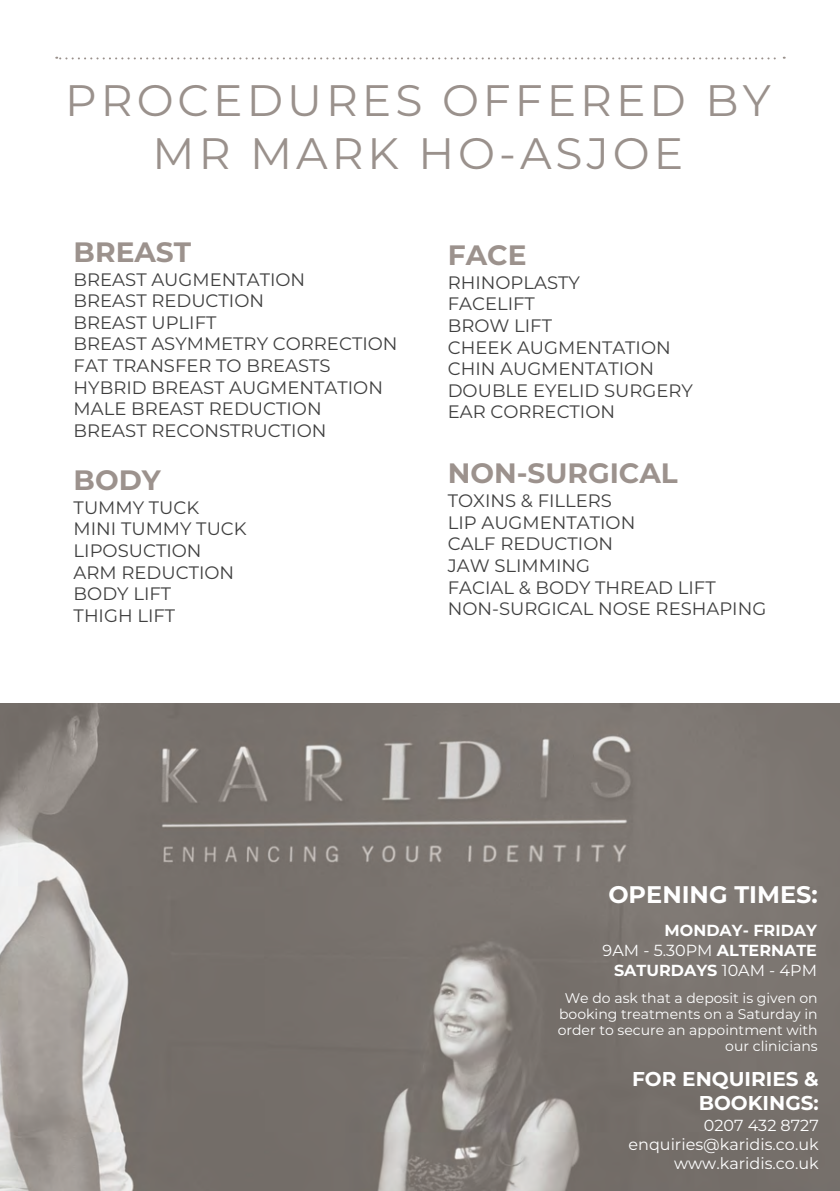
<style>
.page{position:relative;width:840px;height:1191px;background:#fff}
.page>*{position:absolute;margin:0;border:0;box-sizing:border-box;transform-origin:0 0}
.t1{font:44px/52.8px "Montserrat";letter-spacing:.09em;color:#9a918c;text-align:center}
.t2{font:700 28px "Montserrat";color:#9c928d}
.t3{font:700 24px "Montserrat";color:#fff}
.t4{font:700 20px/24px "Montserrat";color:#fff;text-align:right}
.t5{font:18px/21.6px "Montserrat";color:#404040}
.t6{font:16px/19.2px "Montserrat";color:#fff;text-align:right}
.t7{font:700 16px/19.6px "Montserrat";color:#fff;text-align:right}
.t8{font:14px/16px "Montserrat";color:#fff;text-align:right}
.s1{font-weight:400}
</style>
<div class="page">
<img style="left:0;top:703px;width:839px;height:488px">
<svg style="left:56px;top:57px;width:728px;height:2px"></svg>
<p class="t1" style="left:65px;top:72px;width:706px">PROCEDURES OFFERED BY<br>MR MARK HO-ASJOE</p>
<h2 class="t2" style="left:74px;top:231px;width:119px">BREAST</h2>
<p class="t5" style="left:74px;top:268px;width:325px">BREAST AUGMENTATION<br>BREAST REDUCTION<br>BREAST UPLIFT<br>BREAST ASYMMETRY CORRECTION<br>FAT TRANSFER TO BREASTS<br>HYBRID BREAST AUGMENTATION<br>MALE BREAST REDUCTION<br>BREAST RECONSTRUCTION</p>
<h2 class="t2" style="left:74px;top:459px;width:89px">BODY</h2>
<p class="t5" style="left:74px;top:496px;width:174px">TUMMY TUCK<br>MINI TUMMY TUCK<br>LIPOSUCTION<br>ARM REDUCTION<br>BODY LIFT<br>THIGH LIFT</p>
<h2 class="t2" style="left:447px;top:235px;width:80px">FACE</h2>
<p class="t5" style="left:447px;top:271px;width:247px">RHINOPLASTY<br>FACELIFT<br>BROW LIFT<br>CHEEK AUGMENTATION<br>CHIN AUGMENTATION<br>DOUBLE EYELID SURGERY<br>EAR CORRECTION</p>
<h2 class="t2" style="left:447px;top:453px;width:231px">NON-SURGICAL</h2>
<p class="t5" style="left:447px;top:489px;width:320px">TOXINS &amp; FILLERS<br>LIP AUGMENTATION<br>CALF REDUCTION<br>JAW SLIMMING<br>FACIAL &amp; BODY THREAD LIFT<br>NON-SURGICAL NOSE RESHAPING</p>
<h3 class="t3" style="left:608px;top:877px;width:211px">OPENING TIMES:</h3>
<p class="t7" style="left:602px;top:920px;width:216px">MONDAY- FRIDAY<br><span class="s1">9AM - 5.30PM</span> ALTERNATE<br>SATURDAYS <span class="s1">10AM - 4PM</span></p>
<p class="t8" style="left:557px;top:989px;width:261px">We do ask that a deposit is given on booking treatments on a Saturday in order to secure an appointment with our clinicians</p>
<p class="t4" style="left:631px;top:1066px;width:188px">FOR ENQUIRIES &amp;<br>BOOKINGS:</p>
<p class="t6" style="left:628px;top:1115px;width:192px">0207 432 8727 enquiries@karidis.co.uk www.karidis.co.uk</p>
</div>
